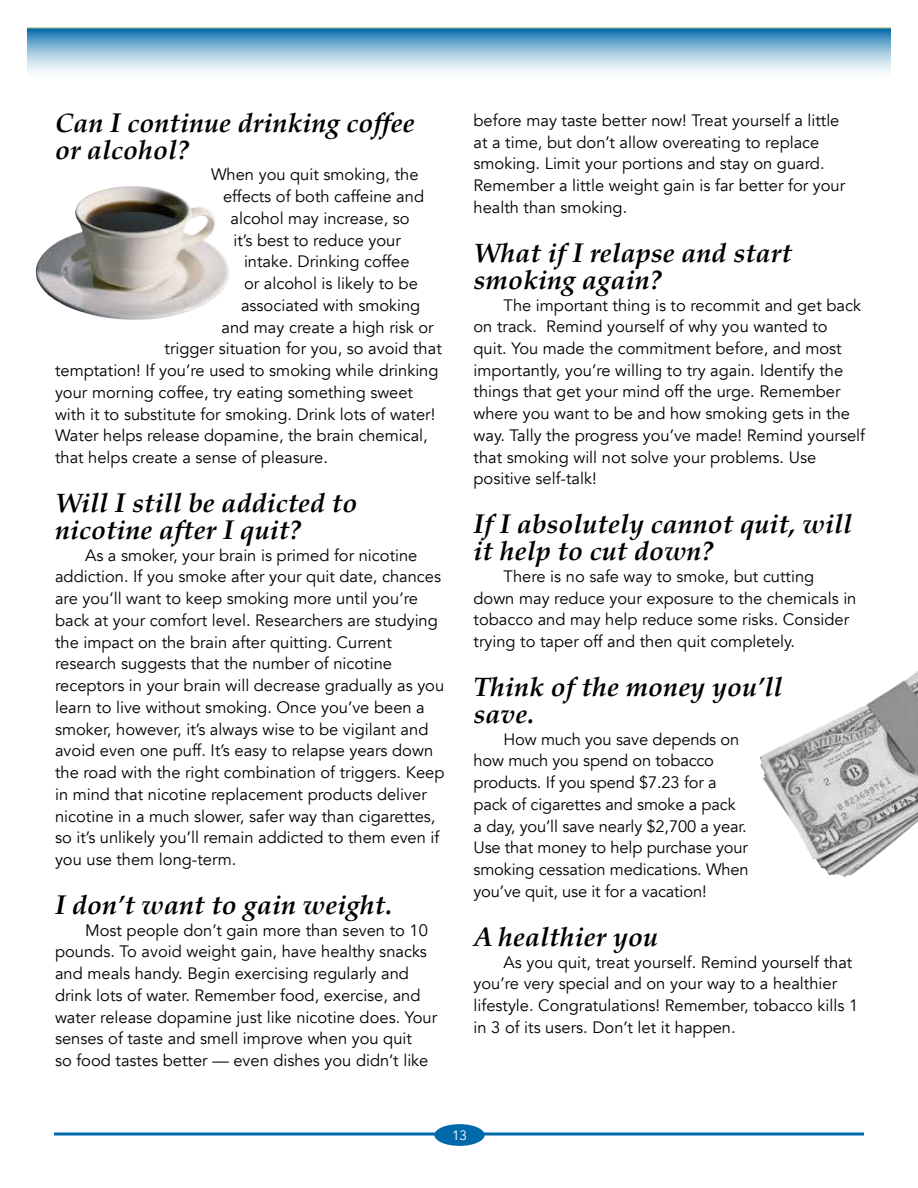
<style>
.page{position:relative;width:918px;height:1188px;background:#fff}
.page>*{position:absolute;margin:0;border:0;box-sizing:border-box;transform-origin:0 0}
.t1{font:italic 700 27px/27px "Palatino";color:#000}
.t2{font:16.5px/21.8px "Avenir";color:#000}
.t3{font:13.5px "Avenir";color:#fff}
</style>
<div class="page">
<svg style="left:27px;top:27px;width:864px;height:46px;background:#92bed8"></svg>
<svg style="left:54px;top:1132px;width:810px;height:4px;background:#3f8ebf"></svg>
<div style="left:434px;top:1124px;width:51px;height:22px;background:#0069aa;border-radius:50%"></div>
<img style="left:35px;top:186px;width:194px;height:134px">
<img style="left:760px;top:671px;width:158px;height:206px">
<h1 class="t1" style="left:55px;top:109px;width:361px">Can I continue drinking coffee or alcohol?</h1>
<p class="t2" style="left:211px;top:164px;width:209px">When you quit smoking, the</p>
<p class="t2" style="left:223px;top:186px;width:203px">effects of both caffeine and</p>
<p class="t2" style="left:231px;top:208px;width:181px">alcohol may increase, so</p>
<p class="t2" style="left:234px;top:229px;width:169px">it’s best to reduce your</p>
<p class="t2" style="left:244px;top:251px;width:167px">intake. Drinking coffee</p>
<p class="t2" style="left:244px;top:273px;width:175px">or alcohol is likely to be</p>
<p class="t2" style="left:241px;top:295px;width:181px">associated with smoking</p>
<p class="t2" style="left:222px;top:316px;width:214px">and may create a high risk or</p>
<p class="t2" style="left:165px;top:338px;width:279px">trigger situation for you, so avoid that</p>
<p class="t2" style="left:55px;top:360px;width:385px">temptation! If you’re used to smoking while drinking</p>
<p class="t2" style="left:55px;top:382px;width:360px">your morning coffee, try eating something sweet</p>
<p class="t2" style="left:55px;top:403px;width:382px">with it to substitute for smoking. Drink lots of water!</p>
<p class="t2" style="left:55px;top:425px;width:374px">Water helps release dopamine, the brain chemical,</p>
<p class="t2" style="left:55px;top:447px;width:274px">that helps create a sense of pleasure.</p>
<h1 class="t1" style="left:55px;top:489px;width:304px">Will I still be addicted to nicotine after I quit?</h1>
<p class="t2" style="left:55px;top:544px;width:391px;text-indent:30px">As a smoker, your brain is primed for nicotine addiction. If you smoke after your quit date, chances are you’ll want to keep smoking more until you’re back at your comfort level. Researchers are studying the impact on the brain after quitting. Current research suggests that the number of nicotine receptors in your brain will decrease gradually as you learn to live without smoking. Once you’ve been a smoker, however, it’s always wise to be vigilant and avoid even one puff. It’s easy to relapse years down the road with the right combination of triggers. Keep in mind that nicotine replacement products deliver nicotine in a much slower, safer way than cigarettes, so it’s unlikely you’ll remain addicted to them even if you use them long-term.</p>
<h1 class="t1" style="left:55px;top:891px;width:339px">I don’t want to gain weight.</h1>
<p class="t2" style="left:55px;top:919px;width:384px;text-indent:30px">Most people don’t gain more than seven to 10 pounds. To avoid weight gain, have healthy snacks and meals handy. Begin exercising regularly and drink lots of water. Remember food, exercise, and water release dopamine just like nicotine does. Your senses of taste and smell improve when you quit<br>so food tastes better — even dishes you didn’t like</p>
<p class="t2" style="left:474px;top:110px;width:373px">before may taste better now! Treat yourself a little at a time, but don’t allow overeating to replace smoking. Limit your portions and stay on guard.<br>Remember a little weight gain is far better for your health than smoking.</p>
<h1 class="t1" style="left:474px;top:239px;width:320px">What if I relapse and start smoking again?</h1>
<p class="t2" style="left:474px;top:294px;width:393px;text-indent:30px">The important thing is to recommit and get back on track. Remind yourself of why you wanted to quit. You made the commitment before, and most importantly, you’re willing to try again. Identify the things that get your mind off the urge. Remember where you want to be and how smoking gets in the way. Tally the progress you’ve made! Remind yourself that smoking will not solve your problems. Use positive self-talk!</p>
<h1 class="t1" style="left:474px;top:510px;width:380px">If I absolutely cannot quit, will it help to cut down?</h1>
<p class="t2" style="left:474px;top:566px;width:384px;text-indent:30px">There is no safe way to smoke, but cutting down may reduce your exposure to the chemicals in tobacco and may help reduce some risks. Consider trying to taper off and then quit completely.</p>
<h1 class="t1" style="left:474px;top:673px;width:311px">Think of the money you’ll save.</h1>
<p class="t2" style="left:474px;top:728px;width:277px;text-indent:30px">How much you save depends on how much you spend on tobacco products. If you spend $7.23 for a pack of cigarettes and smoke a pack<br>a day, you’ll save nearly $2,700 a year.<br>Use that money to help purchase your smoking cessation medications. When you’ve quit, use it for a vacation!</p>
<h1 class="t1" style="left:474px;top:923px;width:186px">A healthier you</h1>
<p class="t2" style="left:474px;top:951px;width:386px;text-indent:30px">As you quit, treat yourself. Remind yourself that you’re very special and on your way to a healthier lifestyle. Congratulations! Remember, tobacco kills 1 in 3 of its users. Don’t let it happen.</p>
<p class="t3" style="left:452px;top:1128px;width:17px">13</p>
</div>
